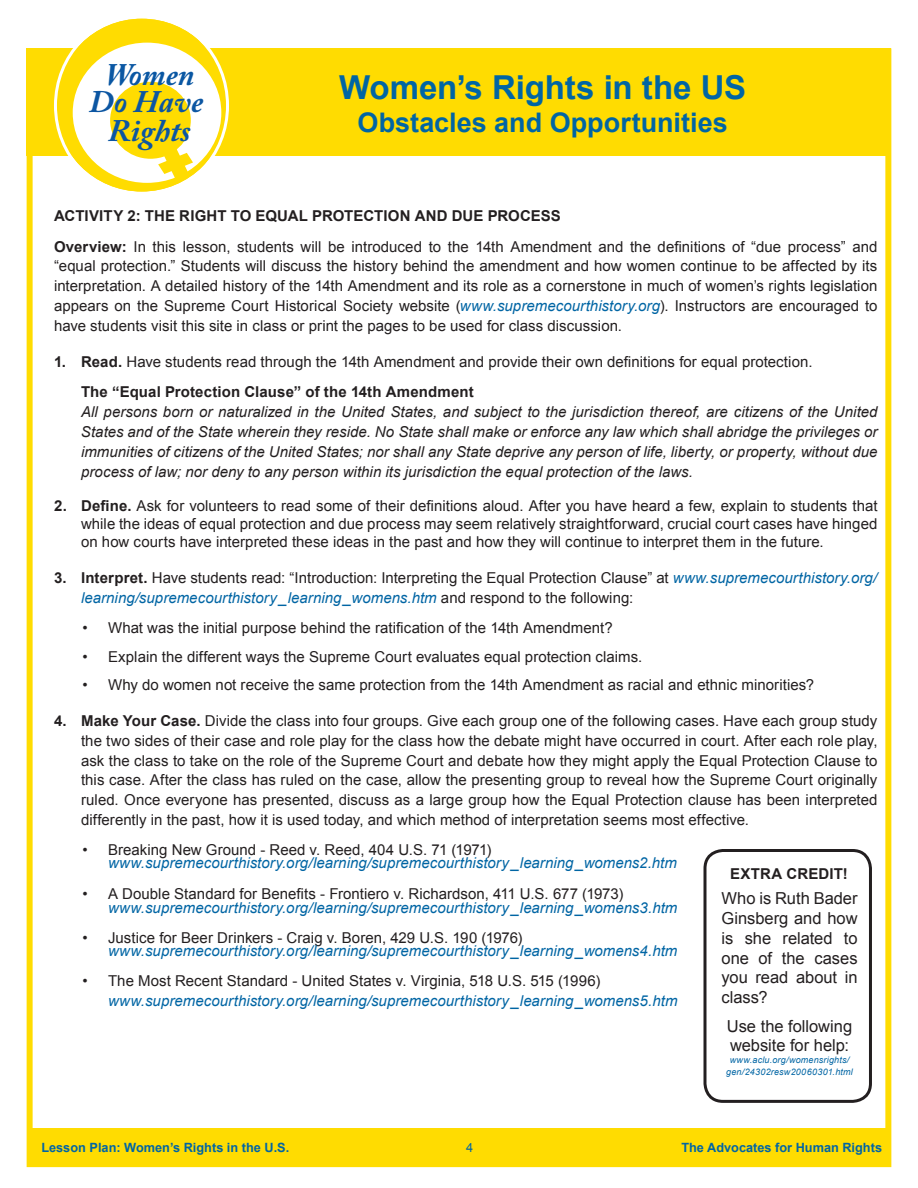
<style>
.page{position:relative;width:918px;height:1188px;background:#fff}
.page>*{position:absolute;margin:0;border:0;box-sizing:border-box;transform-origin:0 0}
.t1{font:700 33px "Arial";color:#0065a4}
.t2{font:italic 700 31.2px/29.8px "Adobe Caslon Pro";color:#0c56a2;text-align:center}
.t3{font:italic 700 31.2px "Adobe Caslon Pro";color:#0a57a3}
.t4{font:700 27px "Arial";color:#0065a4}
.t5{font:16.5px/19.8px "Arial";color:#231f20;text-align:justify}
.t6{font:15px/19.8px "Arial";letter-spacing:.005em;color:#231f20}
.t7{font:italic 15px/19.8px "Arial";color:#231f20;text-align:justify}
.t8{font:italic 15px "Arial";letter-spacing:.005em;color:#0065a4}
.t9{font:700 15px "Arial";letter-spacing:.01em;color:#231f20}
.t10{font:700 12.75px "Arial";color:#0065a4}
.t11{font:12.75px "Arial";color:#0065a4}
.t12{font:italic 9px/12px "Arial";letter-spacing:.02em;color:#0065a4;text-align:center}
.s1{font-weight:700}
.s2{font-style:italic;color:#0065a4}
</style>
<div class="page">
<div style="left:27px;top:48px;width:864px;height:108px;background:#ffdc01"></div>
<div style="left:27px;top:48px;width:864px;height:1119px;border:6px solid #ffdc01"></div>
<div style="left:29px;top:1128px;width:862px;height:39px;background:#ffdc01"></div>
<svg style="left:55px;top:19px;width:173px;height:172px"></svg>
<div style="left:704px;top:849px;width:168px;height:254px;border:3px solid #231f20;border-radius:18px"></div>
<h2 class="t3" style="left:105px;top:56px;width:91px">Women</h2>
<h2 class="t2" style="left:89px;top:86px;width:116px">Do Have<br>Rights</h2>
<h1 class="t1" style="left:339px;top:66px;width:408px">Women’s Rights in the US</h1>
<h3 class="t4" style="left:358px;top:104px;width:372px">Obstacles and Opportunities</h3>
<p class="t6" style="left:54px;top:201px;width:825px;line-height:30.6px"><span class="s1">Activity 2: THE RIGHT TO EQUAL PROTECTION AND DUE PROCESS<br>Overview:</span> In this lesson, students will be introduced to the 14th Amendment and the definitions of “due process” and</p>
<p class="t6" style="left:54px;top:256px;width:825px;text-align:justify">“equal protection.” Students will discuss the history behind the amendment and how women continue to be affected by its interpretation. A detailed history of the 14th Amendment and its role as a cornerstone in much of women’s rights legislation appears on the Supreme Court Historical Society website (<span class="s2">www.supremecourthistory.org</span>). Instructors are encouraged to have students visit this site in class or print the pages to be used for class discussion.</p>
<p class="t6" style="left:81px;top:346px;width:733px;line-height:30.6px;text-indent:-27px"><span class="s1">1. Read.</span> Have students read through the 14th Amendment and provide their own definitions for equal protection.<br><span class="s1">The “Equal Protection Clause” of the 14th Amendment</span></p>
<p class="t7" style="left:81px;top:402px;width:798px">All persons born or naturalized in the United States, and subject to the jurisdiction thereof, are citizens of the United States and of the State wherein they reside. No State shall make or enforce any law which shall abridge the privileges or immunities of citizens of the United States; nor shall any State deprive any person of life, liberty, or property, without due process of law; nor deny to any person within its jurisdiction the equal protection of the laws.</p>
<p class="t6" style="left:81px;top:497px;width:798px;line-height:18px;text-align:justify;text-indent:-27px"><span class="s1">2. Define.</span> Ask for volunteers to read some of their definitions aloud. After you have heard a few, explain to students that while the ideas of equal protection and due process may seem relatively straightforward, crucial court cases have hinged on how courts have interpreted these ideas in the past and how they will continue to interpret them in the future.</p>
<p class="t6" style="left:81px;top:568px;width:798px;text-indent:-27px"><span class="s1">3. Interpret.</span> Have students read: “Introduction: Interpreting the Equal Protection Clause” at <span class="s2">www.supremecourthistory.org/ learning/supremecourthistory _learning_womens.htm</span> and respond to the following:</p>
<p class="t6" style="left:83px;top:618px;width:532px">• What was the initial purpose behind the ratification of the 14th Amendment?</p>
<p class="t6" style="left:83px;top:647px;width:561px">• Explain the different ways the Supreme Court evaluates equal protection claims.</p>
<p class="t6" style="left:83px;top:675px;width:733px">• Why do women not receive the same protection from the 14th Amendment as racial and ethnic minorities?</p>
<p class="t6" style="left:81px;top:711px;width:798px;text-align:justify;text-indent:-27px"><span class="s1">4. Make Your Case.</span> Divide the class into four groups. Give each group one of the following cases. Have each group study the two sides of their case and role play for the class how the debate might have occurred in court. After each role play, ask the class to take on the role of the Supreme Court and debate how they might apply the Equal Protection Clause to this case. After the class has ruled on the case, allow the presenting group to reveal how the Supreme Court originally ruled. Once everyone has presented, discuss as a large group how the Equal Protection clause has been interpreted differently in the past, how it is used today, and which method of interpretation seems most effective.</p>
<p class="t6" style="left:83px;top:840px;width:411px">• Breaking New Ground - Reed v. Reed, 404 U.S. 71 (1971)</p>
<p class="t8" style="left:108px;top:853px;width:570px">www.supremecourthistory.org/learning/supremecourthistory _learning_womens2.htm</p>
<p class="t6" style="left:83px;top:884px;width:542px">• A Double Standard for Benefits - Frontiero v. Richardson, 411 U.S. 677 (1973)</p>
<p class="t8" style="left:108px;top:898px;width:571px">www.supremecourthistory.org/learning/supremecourthistory _learning_womens3.htm</p>
<p class="t6" style="left:83px;top:928px;width:442px">• Justice for Beer Drinkers - Craig v. Boren, 429 U.S. 190 (1976)</p>
<p class="t8" style="left:108px;top:941px;width:571px">www.supremecourthistory.org/learning/supremecourthistory _learning_womens4.htm</p>
<p class="t6" style="left:83px;top:971px;width:519px">• The Most Recent Standard - United States v. Virginia, 518 U.S. 515 (1996)</p>
<p class="t8" style="left:108px;top:991px;width:571px">www.supremecourthistory.org/learning/supremecourthistory _learning_womens5.htm</p>
<p class="t9" style="left:730px;top:864px;width:119px">EXTRA CREDIT!</p>
<p class="t5" style="left:722px;top:889px;width:138px">Who is Ruth Bader Ginsberg and how is she related to one of the cases you read about in class?</p>
<p class="t5" style="left:727px;top:1016px;width:127px">Use the following website for help:</p>
<p class="t12" style="left:726px;top:1054px;width:128px">www.aclu.org/womensrights/ gen/24302resw20060301.html</p>
<p class="t10" style="left:41px;top:1139px;width:249px">Lesson Plan: Women’s Rights in the U.S.</p>
<p class="t11" style="left:466px;top:1139px;width:9px">4</p>
<p class="t10" style="left:681px;top:1139px;width:202px">The Advocates for Human Rights</p>
</div>
